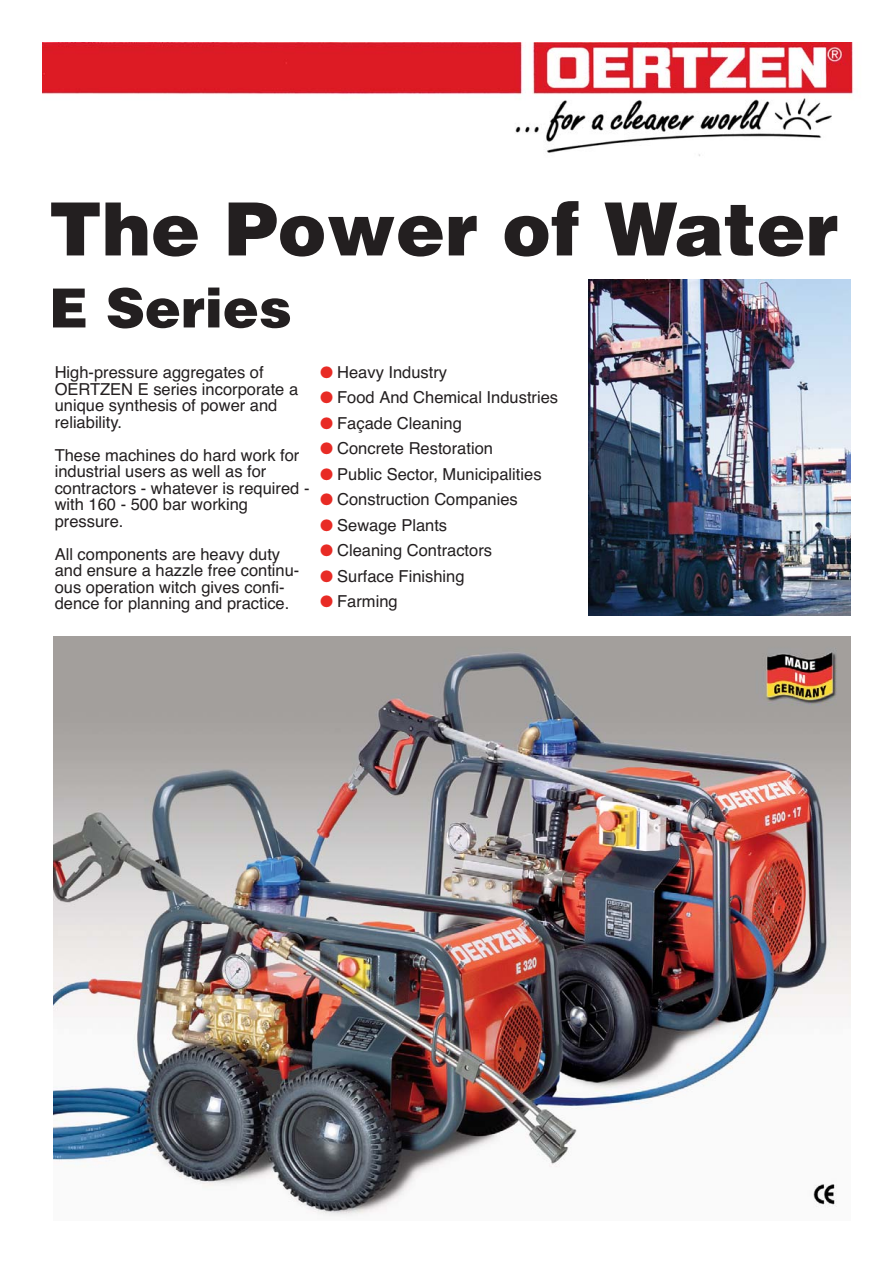
<style>
.page{position:relative;width:893px;height:1263px;background:#fff}
.page>*{position:absolute;margin:0;border:0;box-sizing:border-box;transform-origin:0 0}
.t1{font:900 73.5px "Helvetica";color:#231f20}
.t2{font:900 54px "Helvetica";color:#231f20}
.t3{font:16.5px/16.5px "Helvetica";color:#231f20}
.s1{color:#e82b25}
</style>
<div class="page">
<img style="left:43px;top:43px;width:811px;height:113px">
<img style="left:53px;top:636px;width:797px;height:580px">
<img style="left:589px;top:279px;width:261px;height:336px">
<p class="t1" style="left:49px;top:202px;width:791px">The Power of Water</p>
<p class="t2" style="left:49px;top:289px;width:244px">E Series</p>
<p class="t3" style="left:320px;top:365px;width:129px"><span class="s1">●</span> Heavy Industry</p>
<p class="t3" style="left:320px;top:391px;width:239px"><span class="s1">●</span> Food And Chemical Industries</p>
<p class="t3" style="left:320px;top:416px;width:143px"><span class="s1">●</span> Façade Cleaning</p>
<p class="t3" style="left:320px;top:442px;width:174px"><span class="s1">●</span> Concrete Restoration</p>
<p class="t3" style="left:320px;top:467px;width:223px"><span class="s1">●</span> Public Sector, Municipalities</p>
<p class="t3" style="left:320px;top:493px;width:199px"><span class="s1">●</span> Construction Companies</p>
<p class="t3" style="left:320px;top:518px;width:129px"><span class="s1">●</span> Sewage Plants</p>
<p class="t3" style="left:320px;top:544px;width:173px"><span class="s1">●</span> Cleaning Contractors</p>
<p class="t3" style="left:320px;top:569px;width:146px"><span class="s1">●</span> Surface Finishing</p>
<p class="t3" style="left:320px;top:595px;width:79px"><span class="s1">●</span> Farming</p>
<p class="t3" style="left:55px;top:366px;width:245px">High-pressure aggregates of<br>OERTZEN E series incorporate a unique synthesis of power and reliability.</p>
<p class="t3" style="left:55px;top:448px;width:256px">These machines do hard work for industrial users as well as for contractors - whatever is required - with 160 - 500 bar working pressure.</p>
<p class="t3" style="left:55px;top:547px;width:246px">All components are heavy duty and ensure a hazzle free continu&shy;ous operation witch gives confi&shy;dence for planning and practice.</p>
</div>
